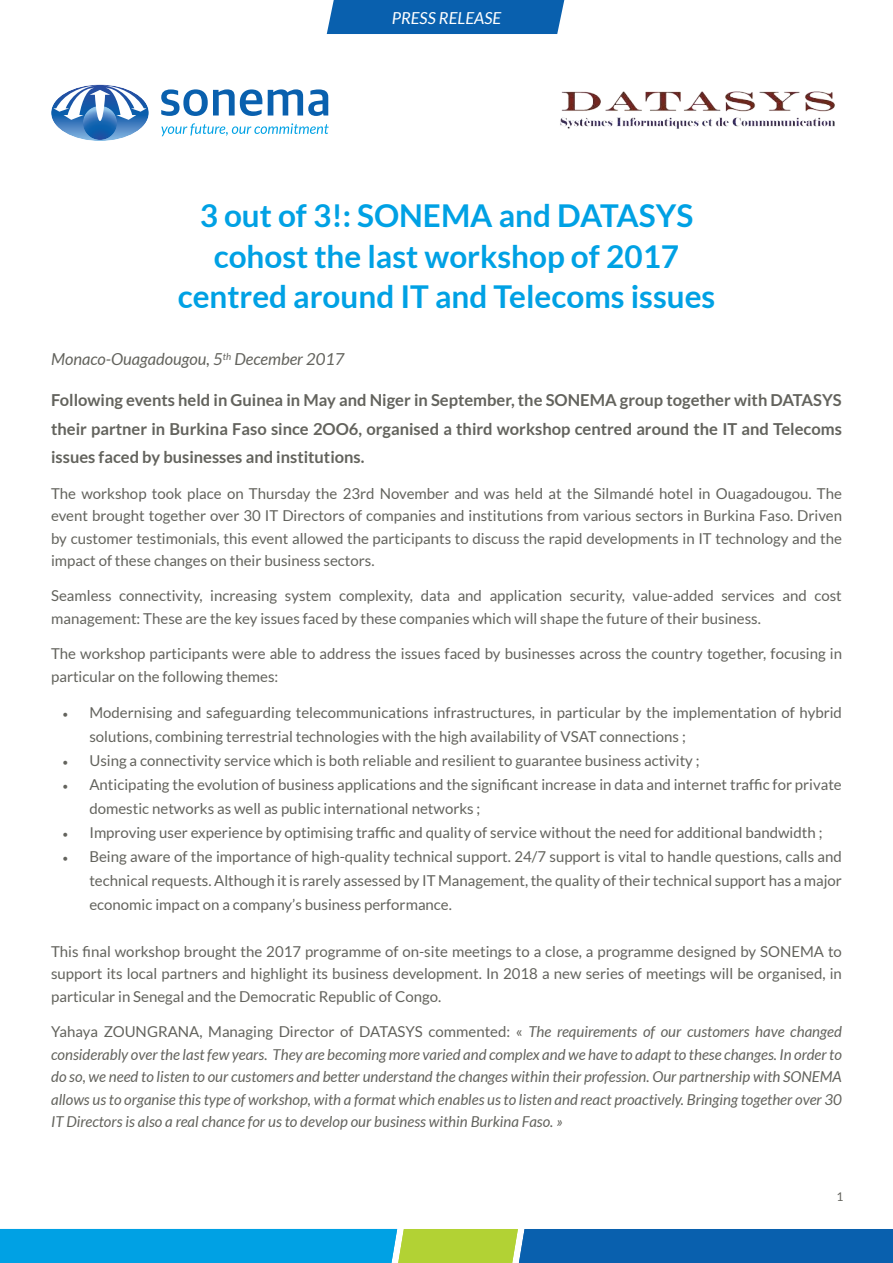
<style>
.page{position:relative;width:893px;height:1263px;background:#fff}
.page>*{position:absolute;margin:0;border:0;box-sizing:border-box;transform-origin:0 0}
.t1{font:700 31.5px/40.5px "Lato";color:#00a1e4;text-align:center}
.t2{font:700 16.5px/28.5px "Lato";color:#63635d;text-align:justify}
.t3{font:italic 16.5px "Lato";color:#63635d}
.t4{font:italic 16.5px "Lato";color:#fff}
.t5{font:15px/22.5px "Lato";color:#63635d}
.t6{font:italic 15px/22.5px "Lato";color:#63635d;text-align:justify}
.t7{font:12px "Lato";color:#63635d}
.s1{font-family:"Minion Pro"}
.s2{font-style:normal}
</style>
<div class="page">
<div style="left:327px;top:0;width:237px;height:34px;background:#0960ae"></div>
<svg style="left:0;top:1229px;width:893px;height:34px;background:#1e8db7"></svg>
<img style="left:51px;top:106px;width:98px;height:35px">
<img style="left:83px;top:121px;width:34px;height:19px">
<svg style="left:53px;top:85px;width:94px;height:36px"></svg>
<svg style="left:161px;top:89px;width:101px;height:27px"></svg>
<svg style="left:268px;top:89px;width:60px;height:27px"></svg>
<svg style="left:161px;top:123px;width:168px;height:13px"></svg>
<img style="left:560px;top:91px;width:275px;height:38px">
<p class="t4" style="left:392px;top:11px;width:111px">PRESS RELEASE</p>
<h1 class="t1" style="left:178px;top:198px;width:539px">3 out of 3!: SONEMA and DATASYS cohost the last workshop of 2017 centred around IT and Telecoms issues</h1>
<p class="t3" style="left:51px;top:353px;width:295px">Monaco-Ouagadougou, 5<sup>th</sup> December 2017</p>
<p class="t2" style="left:51px;top:387px;width:792px">Following events held in Guinea in May and Niger in September, the SONEMA group together with DATASYS their partner in Burkina Faso since 2OO6, organised a third workshop centred around the IT and Telecoms issues faced by businesses and institutions.</p>
<p class="t5" style="left:51px;top:483px;width:792px;text-align:justify">The workshop took place on Thursday the 23rd November and was held at the Silmandé hotel in Ouagadougou. The event brought together over 30 IT Directors of companies and institutions from various sectors in Burkina Faso. Driven by customer testimonials, this event allowed the participants to discuss the rapid developments in IT technology and the impact of these changes on their business sectors.</p>
<p class="t5" style="left:51px;top:586px;width:792px">Seamless connectivity, increasing system complexity, data and application security, value-added services and cost management: These are the key issues faced by these companies which will shape the future of their business.</p>
<p class="t5" style="left:51px;top:644px;width:792px">The workshop participants were able to address the issues faced by businesses across the country together, focusing in particular on the following themes:</p>
<p class="t5" style="left:89px;top:702px;width:754px;line-height:24px;text-indent:-27px"><span class="s1">•</span> Modernising and safeguarding telecommunications infrastructures, in particular by the implementation of hybrid solutions, combining terrestrial technologies with the high availability of VSAT connections ;</p>
<p class="t5" style="left:62px;top:751px;width:639px"><span class="s1">•</span> Using a connectivity service which is both reliable and resilient to guarantee business activity ;</p>
<p class="t5" style="left:89px;top:773px;width:754px;line-height:24px;text-indent:-27px"><span class="s1">•</span> Anticipating the evolution of business applications and the significant increase in data and internet traffic for private domestic networks as well as public international networks ;</p>
<p class="t5" style="left:62px;top:822px;width:762px"><span class="s1">•</span> Improving user experience by optimising traffic and quality of service without the need for additional bandwidth ;</p>
<p class="t5" style="left:89px;top:845px;width:754px;line-height:24px;text-align:justify;text-indent:-27px"><span class="s1">•</span> Being aware of the importance of high-quality technical support. 24/7 support is vital to handle questions, calls and technical requests. Although it is rarely assessed by IT Management, the quality of their technical support has a major economic impact on a company’s business performance.</p>
<p class="t5" style="left:51px;top:940px;width:792px;text-align:justify">This final workshop brought the 2017 programme of on-site meetings to a close, a programme designed by SONEMA to support its local partners and highlight its business development. In 2018 a new series of meetings will be organised, in particular in Senegal and the Democratic Republic of Congo.</p>
<p class="t6" style="left:51px;top:1021px;width:792px"><span class="s2">Yahaya ZOUNGRANA, Managing Director of DATASYS commented: «</span> The requirements of our customers have changed considerably over the last few years. They are becoming more varied and complex and we have to adapt to these changes. In order to do so, we need to listen to our customers and better understand the changes within their profession. Our partnership with SONEMA allows us to organise this type of workshop, with a format which enables us to listen and react proactively. Bringing together over 30<br>IT Directors is also a real chance for us to develop our business within Burkina Faso. »</p>
<p class="t7" style="left:836px;top:1190px;width:8px">1</p>
</div>
